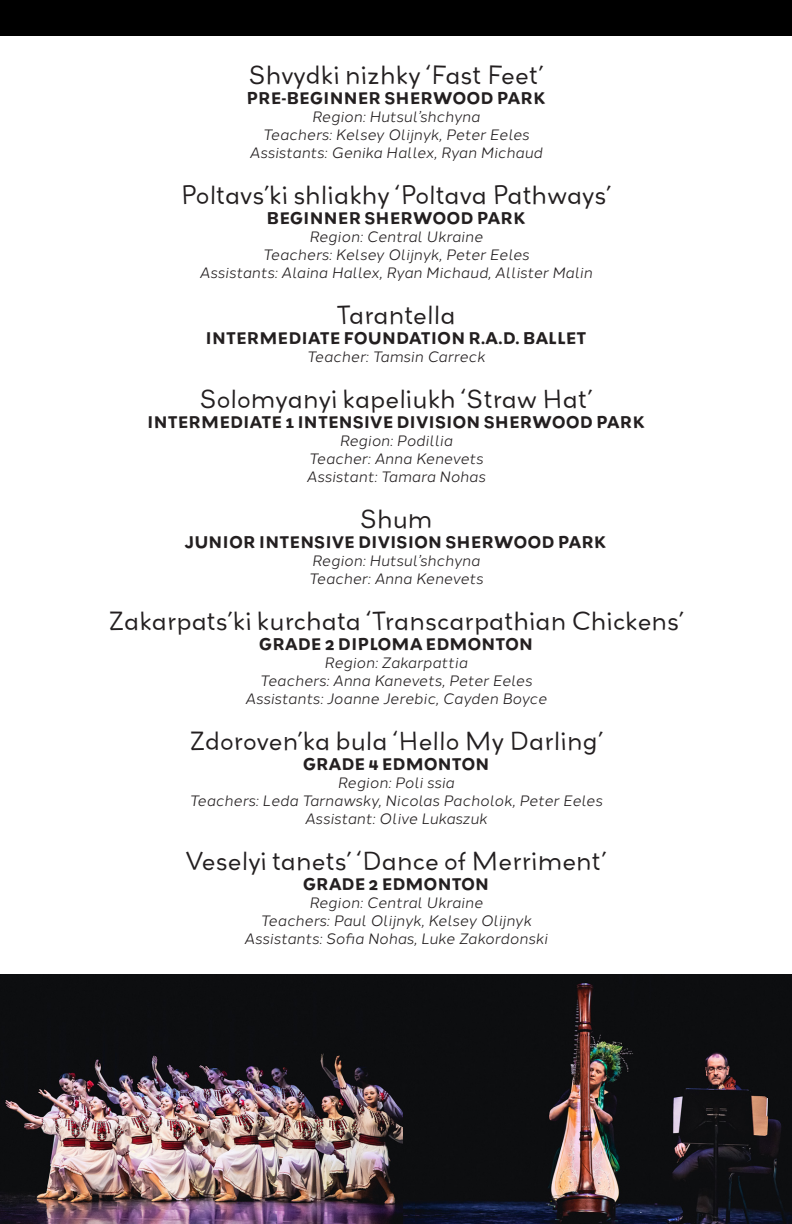
<style>
.page{position:relative;width:792px;height:1224px;background:#fff}
.page>*{position:absolute;margin:0;border:0;box-sizing:border-box;transform-origin:0 0}
.t1{font:23px "Grenadine MVB";color:#231f20}
.t2{font:italic 15px/18px "Halcom";color:#231f20;text-align:center}
.t3{font:700 15px/18px "Grenadine MVB";color:#231f20;text-align:center}
.s1{font-family:"Grenadine MVB";font-weight:700;font-style:normal}
.s2{font-family:"Halcom";font-weight:400;font-style:italic}
</style>
<div class="page">
<div style="left:0;top:0;width:792px;height:36px;background:#000"></div>
<img style="left:0;top:974px;width:403px;height:250px">
<div style="left:403px;top:974px;width:12px;height:250px;background:#0d0e10"></div>
<img style="left:415px;top:974px;width:377px;height:250px">
<p class="t1" style="left:248px;top:59px;width:297px">Shvydki nizhky ‘Fast Feet’</p>
<p class="t2" style="left:246px;top:88px;width:301px"><span class="s1">PRE-BEGINNER SHERWOOD PARK<br></span>Region: Hutsul’shchyna<br>Teachers: Kelsey Olijnyk, Peter Eeles</p>
<p class="t2" style="left:249px;top:142px;width:295px">Assistants: Genika Hallex, Ryan Michaud</p>
<p class="t1" style="left:181px;top:179px;width:432px">Poltavs’ki shliakhy ‘Poltava Pathways’</p>
<p class="t2" style="left:263px;top:208px;width:268px"><span class="s1">BEGINNER SHERWOOD PARK<br></span>Region: Central Ukraine<br>Teachers: Kelsey Olijnyk, Peter Eeles</p>
<p class="t2" style="left:200px;top:262px;width:394px">Assistants: Alaina Hallex, Ryan Michaud, Allister Malin</p>
<p class="t1" style="left:336px;top:299px;width:121px">Tarantella</p>
<p class="t3" style="left:205px;top:329px;width:383px">INTERMEDIATE FOUNDATION R.A.D. BALLET<br><span class="s2">Teacher: Tamsin Carreck</span></p>
<p class="t1" style="left:199px;top:383px;width:395px">Solomyanyi kapeliukh ‘Straw Hat’</p>
<p class="t3" style="left:147px;top:413px;width:499px">INTERMEDIATE 1 INTENSIVE DIVISION SHERWOOD PARK<br><span class="s2">Region: Podillia<br>Teacher: Anna Kenevets</span></p>
<p class="t2" style="left:306px;top:466px;width:181px">Assistant: Tamara Nohas</p>
<p class="t1" style="left:359px;top:503px;width:75px">Shum</p>
<p class="t2" style="left:186px;top:532px;width:422px"><span class="s1">JUNIOR INTENSIVE DIVISION SHERWOOD PARK<br></span>Region: Hutsul’shchyna<br>Teacher: Anna Kenevets</p>
<p class="t1" style="left:108px;top:605px;width:578px">Zakarpats’ki kurchata ‘Transcarpathian Chickens’</p>
<p class="t2" style="left:259px;top:634px;width:276px"><span class="s1">GRADE 2 DIPLOMA EDMONTON<br></span>Region: Zakarpattia<br>Teachers: Anna Kanevets, Peter Eeles</p>
<p class="t2" style="left:245px;top:688px;width:303px">Assistants: Joanne Jerebic, Cayden Boyce</p>
<p class="t1" style="left:189px;top:725px;width:416px">Zdoroven’ka bula ‘Hello My Darling’</p>
<p class="t2" style="left:190px;top:754px;width:414px"><span class="s1">GRADE 4 EDMONTON<br></span>Region: Poli ssia<br>Teachers: Leda Tarnawsky, Nicolas Pacholok, Peter Eeles</p>
<p class="t2" style="left:305px;top:808px;width:184px">Assistant: Olive Lukaszuk</p>
<p class="t1" style="left:185px;top:845px;width:423px">Veselyi tanets’ ‘Dance of Merriment’</p>
<p class="t2" style="left:303px;top:874px;width:188px"><span class="s1">GRADE 2 EDMONTON<br></span>Region: Central Ukraine</p>
<p class="t2" style="left:261px;top:910px;width:272px">Teachers: Paul Olijnyk, Kelsey Olijnyk</p>
<p class="t2" style="left:244px;top:928px;width:305px">Assistants: Sofia Nohas, Luke Zakordonski</p>
</div>
